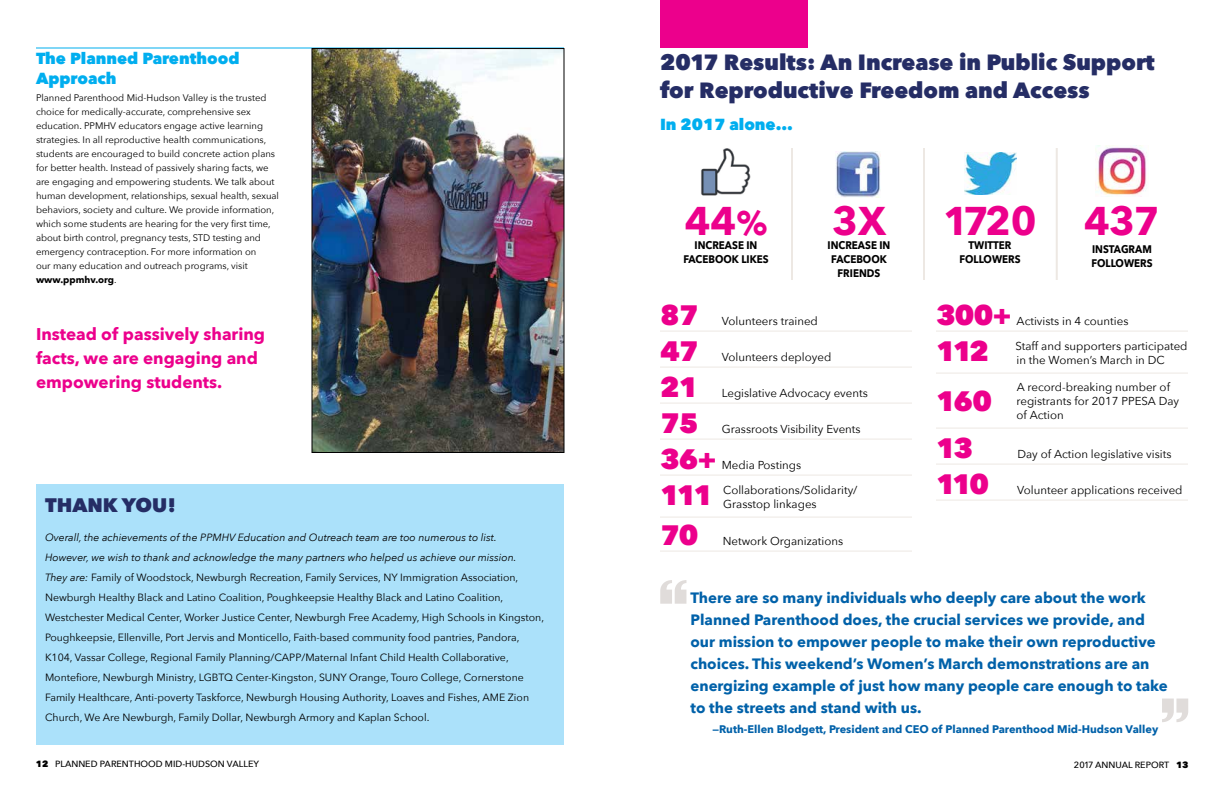
<style>
.page{position:relative;width:1224px;height:792px;background:#fff}
.page>*{position:absolute;margin:0;border:0;box-sizing:border-box;transform-origin:0 0}
.t1{font:92px "Knockout 70 Full Welterwt";color:#e0dcda}
.t2{font:700 40px "Avenir Next";letter-spacing:-.025em;color:#ec008c}
.t3{font:700 34px "Avenir Next";color:#ec008c}
.t4{font:800 28px "Avenir Next";letter-spacing:-.025em;color:#ec008c}
.t5{font:800 22px/28px "Avenir Next";color:#252d65}
.t6{font:800 19.5px "Avenir Next";color:#252d65}
.t7{font:700 17px/24px "Avenir Next";color:#ec008c}
.t8{font:800 16px/20px "Avenir Next";color:#00aeef}
.t9{font:700 15px/22px "Avenir Next";color:#0061a9}
.t10{font:11.5px/14px "Avenir Next";color:#000}
.t11{font:700 11px/14px "Avenir Next";color:#000;scale:.9 1}
.t12{font:700 11px "Avenir Next";color:#0061a9}
.t13{font:10.5px/20px "Avenir Next";color:#000}
.t14{font:9.5px/14px "Avenir Next";color:#000}
.t15{font:500 9px "Avenir Next";color:#000}
.s1{font-weight:700}
.s2{font-style:italic}
.s3{font-weight:800}
</style>
<div class="page">
<hr style="left:936px;top:331px;width:252px;height:1px;background:#ede8e3">
<hr style="left:936px;top:373px;width:252px;height:1px;background:#ede8e3">
<hr style="left:936px;top:428px;width:252px;height:1px;background:#ede8e3">
<hr style="left:936px;top:464px;width:252px;height:1px;background:#ede8e3">
<hr style="left:936px;top:500px;width:252px;height:1px;background:#ede8e3">
<hr style="left:660px;top:331px;width:252px;height:1px;background:#ede8e3">
<hr style="left:660px;top:367px;width:252px;height:1px;background:#ede8e3">
<hr style="left:660px;top:403px;width:252px;height:1px;background:#ede8e3">
<hr style="left:660px;top:439px;width:252px;height:1px;background:#ede8e3">
<hr style="left:660px;top:475px;width:252px;height:1px;background:#ede8e3">
<hr style="left:660px;top:517px;width:252px;height:1px;background:#ede8e3">
<hr style="left:660px;top:551px;width:252px;height:1px;background:#ede8e3">
<div style="left:36px;top:484px;width:528px;height:260px;background:#abe1fa"></div>
<hr style="left:36px;top:48px;width:528px;height:1px;background:#00aeef">
<img style="left:314px;top:50px;width:248px;height:401px">
<div style="left:312px;top:48px;width:252px;height:405px;border:1px solid #000"></div>
<div style="left:660px;top:0;width:148px;height:48px;background:#ec008c"></div>
<hr style="left:791px;top:148px;width:2px;height:132px;background:#ede8e3">
<hr style="left:923px;top:148px;width:2px;height:132px;background:#ede8e3">
<hr style="left:1056px;top:148px;width:2px;height:132px;background:#ede8e3">
<img style="left:701px;top:148px;width:50px;height:48px">
<img style="left:836px;top:152px;width:45px;height:45px">
<img style="left:964px;top:152px;width:52px;height:43px">
<img style="left:1095px;top:145px;width:52px;height:52px">
<h3 class="t8" style="left:36px;top:48px;width:205px">The Planned Parenthood<br>Approach</h3>
<p class="t14" style="left:36px;top:90px;width:245px">Planned Parenthood Mid-Hudson Valley is the trusted choice for medically-accurate, comprehensive sex education. PPMHV educators engage active learning strategies. In all reproductive health communications, students are encouraged to build concrete action plans for better health. Instead of passively sharing facts, we are engaging and empowering students. We talk about human development, relationships, sexual health, sexual behaviors, society and culture. We provide information, which some students are hearing for the very first time, about birth control, pregnancy tests, STD testing and emergency contraception. For more information on<br>our many education and outreach programs, visit <span class="s1">www.ppmhv.org</span>.</p>
<h3 class="t7" style="left:36px;top:321px;width:231px">Instead of passively sharing facts, we are engaging and empowering students.</h3>
<h3 class="t6" style="left:45px;top:493px;width:133px">Thank You!</h3>
<p class="t13" style="left:45px;top:527px;width:501px"><span class="s2">Overall, the achievements of the PPMHV Education and Outreach team are too numerous to list.<br>However, we wish to thank and acknowledge the many partners who helped us achieve our mission.<br>They are:</span> Family of Woodstock, N ewburgh Recreation, Family Services, NY Immigration Association, Newburgh Healthy Black and Latino Coalition, Poughkeepsie Healthy Black and Latino Coalition, Westchester Medical Center, Worker Justice Center, N ewburgh Free Academy, High Schools in Kingston, Poughkeepsie, Ellenville, Port Jervis and Monticello, Faith-based community food pantries, Pandora, K104, Vassar College, Regional Family Planning/CAPP/Maternal Infant Child Health Collaborative, Montefiore, Newburgh Ministry, LGBTQ Center-Kingston, SUNY Orange, Touro College, Cornerstone Family Healthcare, Anti-poverty Taskforce, N ewburgh Housing Authority, Loaves and Fishes, AME Zion Church, We Are Newburgh, Family Dollar, Newburgh Armory and Kaplan School.</p>
<h3 class="t5" style="left:660px;top:48px;width:496px">2017 Results: An Increase in Public Support for Reproductive Freedom and Access</h3>
<h3 class="t8" style="left:660px;top:114px;width:134px">In 2017 alone...</h3>
<h2 class="t2" style="left:685px;top:186px;width:53px">44</h2>
<p class="t11" style="left:695px;top:238px;width:8px">incr</p>
<p class="t11" style="left:719px;top:238px;width:37px">ease in</p>
<h3 class="t3" style="left:736px;top:194px;width:32px">%</h3>
<p class="t11" style="left:683px;top:252px;width:38px">Fac ebook</p>
<p class="t11" style="left:741px;top:252px;width:30px">Likes</p>
<h2 class="t2" style="left:832px;top:186px;width:55px">3X</h2>
<p class="t11" style="left:852px;top:238px;width:37px">ease in</p>
<p class="t11" style="left:831px;top:252px;width:38px">Fac ebook</p>
<p class="t11" style="left:838px;top:266px;width:33px">Fri ends</p>
<p class="t11" style="left:828px;top:238px;width:8px">incr</p>
<h3 class="t4" style="left:660px;top:297px;width:40px">87</h3>
<p class="t10" style="left:722px;top:313px;width:98px">Volunteers trained</p>
<h3 class="t4" style="left:660px;top:333px;width:40px">47</h3>
<p class="t10" style="left:722px;top:349px;width:111px">Volunteers deployed</p>
<h3 class="t4" style="left:660px;top:369px;width:40px">21</h3>
<p class="t10" style="left:722px;top:385px;width:148px">Legislative Advocacy events</p>
<h3 class="t4" style="left:660px;top:405px;width:40px">75</h3>
<p class="t10" style="left:722px;top:421px;width:140px">Grassroots Visibility Events</p>
<h3 class="t4" style="left:660px;top:441px;width:58px">36+</h3>
<p class="t10" style="left:722px;top:457px;width:81px">Media Postings</p>
<h3 class="t4" style="left:660px;top:477px;width:55px">111</h3>
<p class="t10" style="left:723px;top:482px;width:136px">Collaborations/Solidarity/<br>Grasstop linkages</p>
<h3 class="t4" style="left:660px;top:517px;width:40px">70</h3>
<p class="t10" style="left:723px;top:533px;width:122px">N etwork Organizations</p>
<h2 class="t2" style="left:943px;top:186px;width:95px">1720</h2>
<p class="t11" style="left:968px;top:238px;width:15px">Twitt</p>
<p class="t11" style="left:959px;top:238px;width:62px;text-indent:40px">er<br>Fo llowers</p>
<h2 class="t2" style="left:1084px;top:186px;width:77px">437</h2>
<p class="t11" style="left:1091px;top:242px;width:67px">Instagram<br>Fo llowers</p>
<h3 class="t4" style="left:936px;top:297px;width:77px">300+</h3>
<p class="t10" style="left:1017px;top:313px;width:113px">Activists in 4 counties</p>
<h3 class="t4" style="left:936px;top:333px;width:55px">112</h3>
<p class="t10" style="left:1015px;top:338px;width:174px">Staff and supporters participated in the Women’s March in DC</p>
<h3 class="t4" style="left:936px;top:383px;width:57px">160</h3>
<p class="t10" style="left:1017px;top:379px;width:164px">A record-breaking number of registrants for 2017 PPESA Day of Action</p>
<h3 class="t4" style="left:936px;top:430px;width:39px">13</h3>
<p class="t10" style="left:1017px;top:446px;width:156px">Day of Action legislative visits</p>
<h3 class="t4" style="left:936px;top:466px;width:55px">110</h3>
<p class="t10" style="left:1017px;top:482px;width:167px">Volunteer applications received</p>
<h1 class="t1" style="left:658px;top:552px;width:33px">“</h1>
<p class="t9" style="left:690px;top:587px;width:479px">There are so many individuals who deeply care about the work Planned Parenthood does, the crucial services we provide, and our mission to empower people to make their own reproductive choices. This weekend’s Women’s March demonstrations are an energizing example of just how many people care enough to take to the streets and stand with us.</p>
<p class="t12" style="left:712px;top:720px;width:447px">—Ruth-Ellen Blodgett, President and CEO of Planned Parenthood Mid-Hudson Valley</p>
<h1 class="t1" style="left:1159px;top:670px;width:33px">”</h1>
<p class="t15" style="left:36px;top:756px;width:71px"><span class="s3">12</span> PLANNED PAR</p>
<p class="t15" style="left:117px;top:756px;width:144px">ENTHOOD MID-H UDSON VALLEY</p>
<p class="t15" style="left:1074px;top:757px;width:116px">2017 ANNUAL REPORT <span class="s3">13</span></p>
</div>
